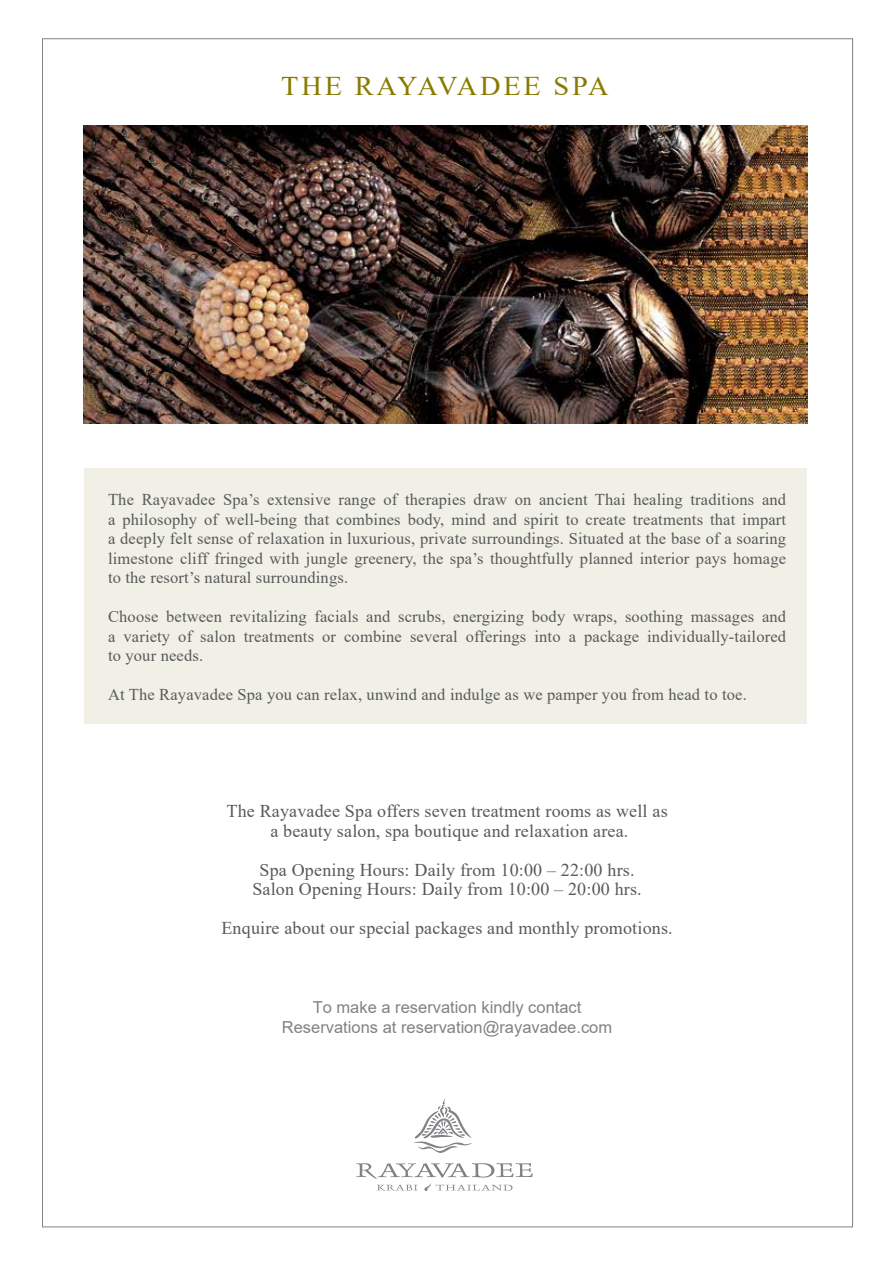
<style>
.page{position:relative;width:893px;height:1263px;background:#fff}
.page>*{position:absolute;margin:0;border:0;box-sizing:border-box;transform-origin:0 0}
.t1{font:27px "Times New Roman";letter-spacing:.1em;color:#897b00;scale:1.05 1}
.t2{font:18px/19.5px "Times New Roman";letter-spacing:.01em;color:#58595b;text-align:center}
.t3{font:16.5px/19.5px "Times New Roman";letter-spacing:.01em;color:#58595b;text-align:justify}
.t4{font:16.5px/19.8px "Arial";color:#808285;text-align:center}
</style>
<div class="page">
<div style="left:84px;top:468px;width:723px;height:255px;background:#f1f0e6"></div>
<img style="left:84px;top:126px;width:723px;height:297px">
<svg style="left:356px;top:1163px;width:177px;height:28px"></svg>
<svg style="left:413px;top:1098px;width:60px;height:55px"></svg>
<h1 class="t1" style="left:281px;top:66px;width:313px">THE RAYAVADEE SPA</h1>
<p class="t3" style="left:108px;top:489px;width:680px">The Rayavadee Spa’s extensive range of therapies draw on ancient Thai healing traditions and a philosophy of well-being that combines body, mind and spirit to create treatments that impart a deeply felt sense of relaxation in luxurious, private surroundings. Situated at the base of a soaring limestone cliff fringed with jungle greenery, the spa’s thoughtfully planned interior pays homage to the resort’s natural surroundings.</p>
<p class="t3" style="left:108px;top:606px;width:680px">Choose between revitalizing facials and scrubs, energizing body wraps, soothing massages and a variety of salon treatments or combine several offerings into a package individually-tailored to your needs.</p>
<p class="t3" style="left:108px;top:684px;width:640px">At The Rayavadee Spa you can relax, unwind and indulge as we pamper you from head to toe.</p>
<p class="t2" style="left:226px;top:801px;width:443px">The Rayavadee Spa offers seven treatment rooms as well as a beauty salon, spa boutique and relaxation area.</p>
<p class="t2" style="left:252px;top:859px;width:391px">Spa Opening Hours: Daily from 10:00 – 22:00 hrs.<br>Salon Opening Hours: Daily from 10:00 – 20:00 hrs.</p>
<p class="t2" style="left:221px;top:918px;width:453px">Enquire about our special packages and monthly promotions.</p>
<p class="t4" style="left:282px;top:998px;width:332px">To make a reservation kindly contact<br>Reservations at reservation@rayavadee.com</p>
</div>
